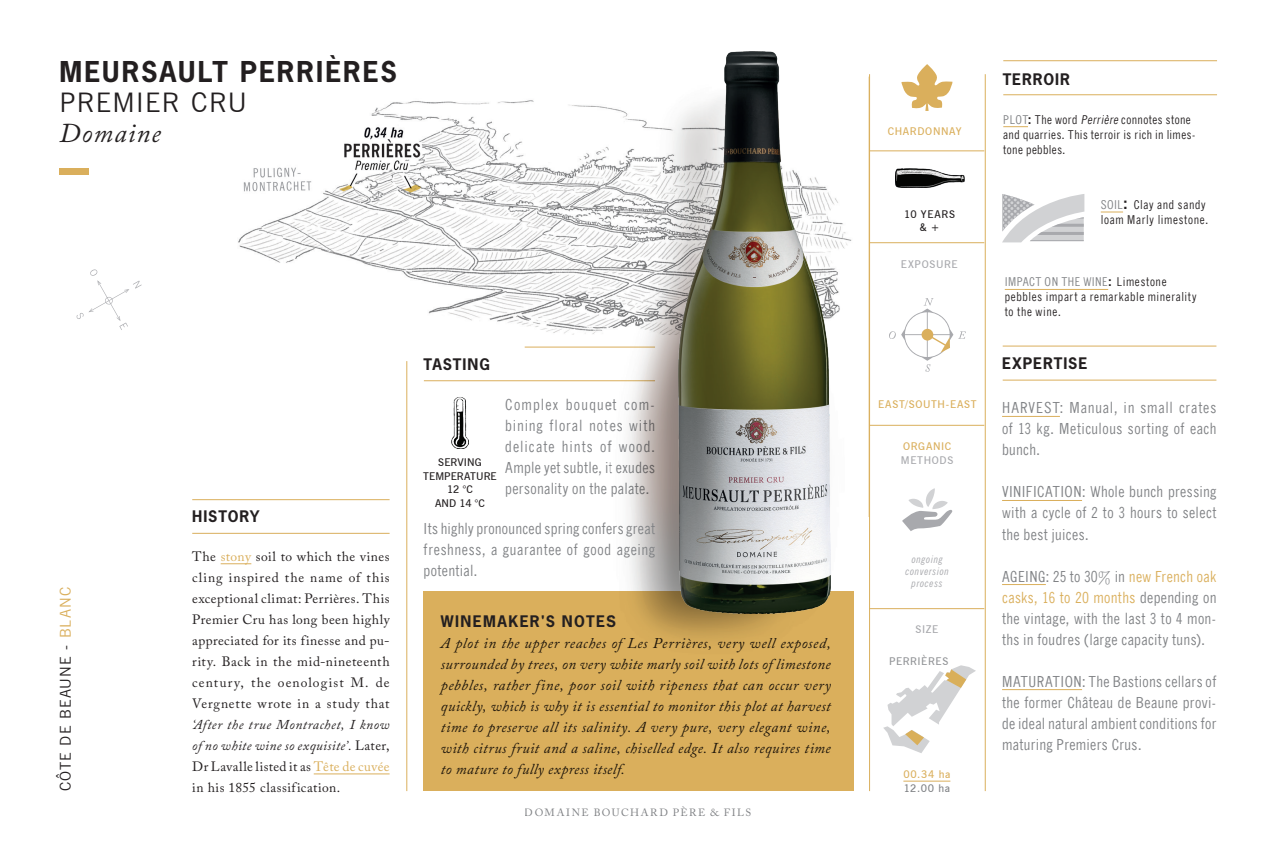
<style>
.page{position:relative;width:1276px;height:851px;background:#fff}
.page>*{position:absolute;margin:0;border:0;box-sizing:border-box;transform-origin:0 0}
.t1{font:700 27px "News Gothic Std";letter-spacing:.075em;color:#231f20}
.t2{font:27px "News Gothic BT";letter-spacing:.05em;color:#231f20}
.t3{font:italic 27px "Adobe Caslon Pro";letter-spacing:.04em;color:#231f20}
.t4{font:15px/21px "News Gothic Condensed";letter-spacing:.03em;color:#808285;text-align:justify}
.t5{font:italic 15px/21px "Adobe Caslon Pro";letter-spacing:.025em;color:#231f20;text-align:justify}
.t6{font:700 15px "News Gothic Std";letter-spacing:.065em;color:#231f20}
.t7{font:15px "News Gothic BT";letter-spacing:.07em;color:#231f20}
.t8{font:700 15px "News Gothic Std";letter-spacing:.09em;color:#231f20}
.t9{font:13.5px/21px "Adobe Caslon Pro";letter-spacing:.075em;color:#231f20;text-align:justify}
.t10{font:italic 13.5px/21px "Adobe Caslon Pro";letter-spacing:.035em;color:#231f20;text-align:justify}
.t11{font:12px/15px "News Gothic Condensed";letter-spacing:.045em;color:#231f20}
.t12{font:600 10.5px "News Gothic BT";letter-spacing:.065em;color:#daaf5c}
.t13{font:600 10.5px/13.5px "News Gothic BT";letter-spacing:.005em;color:#231f20;text-align:center}
.t14{font:italic condensed 10.5px/12px "News Gothic BT";letter-spacing:.065em;color:#a8a9ad;text-align:center}
.t15{font:10.5px "Adobe Caslon Pro";letter-spacing:.14em;color:#808285}
.t16{font:600 10.5px "News Gothic BT";letter-spacing:.06em;color:#a8a9ad}
.t17{font:600 10.5px "News Gothic BT";letter-spacing:.05em;color:#939598}
.t18{font:600 10.5px "News Gothic BT";color:#808285}
.s1{color:#daaf5c}
.s2{font-style:normal}
.s3{font-style:normal;color:#daaf5c}
.s4{color:#808285}
.s5{font-family:"News Gothic Std";font-weight:700}
.s6{font-style:italic}
.s7{font-family:"News Gothic Std";font-weight:700;font-size:15px}
</style>
<div class="page">
<img style="left:238px;top:100px;width:614px;height:234px">
<svg style="left:76px;top:269px;width:66px;height:61px"></svg>
<div style="left:423px;top:591px;width:430px;height:200px;background:#daaf5c"></div>
<img style="left:895px;top:168px;width:69px;height:19px">
<img style="left:451px;top:397px;width:17px;height:52px">
<hr style="left:424px;top:380px;width:231px;height:1px;background:#daaf5c">
<hr style="left:525px;top:347px;width:130px;height:1px;background:#daaf5c">
<hr style="left:406px;top:361px;width:1px;height:430px;background:#daaf5c">
<hr style="left:1002px;top:380px;width:214px;height:1px;background:#daaf5c">
<hr style="left:1003px;top:94px;width:214px;height:1px;background:#daaf5c">
<hr style="left:1002px;top:346px;width:214px;height:1px;background:#daaf5c">
<hr style="left:1003px;top:60px;width:214px;height:1px;background:#daaf5c">
<hr style="left:192px;top:499px;width:197px;height:1px;background:#daaf5c">
<hr style="left:192px;top:533px;width:197px;height:1px;background:#daaf5c">
<hr style="left:221px;top:563px;width:30px;height:1px;background:#daaf5c">
<hr style="left:314px;top:773px;width:75px;height:1px;background:#daaf5c">
<svg style="left:901px;top:64px;width:51px;height:47px"></svg>
<hr style="left:1002px;top:416px;width:58px;height:1px;background:#daaf5c">
<hr style="left:1002px;top:500px;width:80px;height:1px;background:#daaf5c">
<hr style="left:1002px;top:584px;width:44px;height:1px;background:#daaf5c">
<hr style="left:1002px;top:689px;width:80px;height:1px;background:#daaf5c">
<svg style="left:1003px;top:126px;width:25px;height:1px"></svg>
<svg style="left:1100px;top:211px;width:23px;height:1px"></svg>
<hr style="left:1004px;top:289px;width:104px;height:1px;background:#daaf5c">
<hr style="left:869px;top:74px;width:1px;height:717px;background:#daaf5c">
<hr style="left:985px;top:74px;width:1px;height:717px;background:#daaf5c">
<hr style="left:869px;top:608px;width:115px;height:1px;background:#daaf5c">
<hr style="left:869px;top:425px;width:115px;height:1px;background:#daaf5c">
<hr style="left:869px;top:242px;width:115px;height:1px;background:#daaf5c">
<hr style="left:869px;top:151px;width:115px;height:1px;background:#daaf5c">
<hr style="left:903px;top:780px;width:47px;height:1px;background:#daaf5c">
<svg style="left:889px;top:298px;width:77px;height:74px"></svg>
<img style="left:611px;top:100px;width:233px;height:539px">
<img style="left:678px;top:52px;width:153px;height:561px">
<svg style="left:883px;top:665px;width:93px;height:88px"></svg>
<svg style="left:1002px;top:194px;width:82px;height:48px"></svg>
<div style="left:59px;top:168px;width:30px;height:6px;background:#daaf5c"></div>
<svg style="left:902px;top:488px;width:51px;height:43px"></svg>
<h1 class="t1" style="left:60px;top:54px;width:339px">MEURSAULT PERRIÈRES</h1>
<h1 class="t2" style="left:60px;top:86px;width:189px">PREMIER CRU</h1>
<h1 class="t3" style="left:60px;top:117px;width:103px">Domaine</h1>
<p class="t7" style="left:56px;top:791px;width:206px;rotate:-90deg">CÔTE DE BEAUNE - <span class="s1">BLANC</span></p>
<p class="t6" style="left:192px;top:506px;width:69px">HISTORY</p>
<p class="t9" style="left:192px;top:545px;width:199px">The <span class="s1">stony</span> soil to which the vines cling inspired the name of this exceptional climat: Perrières. This Premier Cru has long been highly appreciated for its finesse and pu&shy;rity. Back in the mid-nineteenth century, the oenologist M. de Vergnette wrote in a study that</p>
<p class="t10" style="left:192px;top:713px;width:199px">‘After the true Montrachet, I know of no white wine so exquisite’. <span class="s2">Later, Dr Lavalle listed it as</span> <span class="s3">Tête de cuvée </span><span class="s2">in his 1855 classification.</span></p>
<p class="t12" style="left:887px;top:125px;width:75px">CHARDONNAY</p>
<p class="t13" style="left:904px;top:207px;width:53px">10 YEARS &amp; +</p>
<p class="t16" style="left:901px;top:257px;width:58px">EXPOSURE</p>
<p class="t6" style="left:1002px;top:69px;width:69px">TERROIR</p>
<p class="t11" style="left:1003px;top:112px;width:194px"><span class="s4">PLOT</span><span class="s5">:</span> The word <span class="s6">Perrière</span> connotes stone and quarries. This terroir is rich in limes&shy;tone pebbles.</p>
<p class="t11" style="left:1100px;top:197px;width:109px"><span class="s4">SOIL</span><span class="s7">:</span> Clay and sandy loam Marly limestone.</p>
<p class="t11" style="left:1004px;top:274px;width:193px"><span class="s4">IMPACT ON THE WINE</span><span class="s5">:</span> Limestone pebbles impart a remarkable minerality to the wine.</p>
<p class="t6" style="left:424px;top:354px;width:68px">TASTING</p>
<p class="t6" style="left:1002px;top:353px;width:87px">EXPERTISE</p>
<p class="t4" style="left:505px;top:394px;width:151px">Complex bouquet com&shy;bining floral notes with delicate hints of wood.<br>Ample yet subtle, it exudes personality on the palate.</p>
<p class="t4" style="left:1002px;top:397px;width:216px">HARVEST: Manual, in small crates of 13 kg. Meticulous sorting of each bunch.</p>
<p class="t12" style="left:878px;top:398px;width:100px">EAST/SOUTH-EAST</p>
<p class="t12" style="left:903px;top:440px;width:50px">ORGANIC</p>
<p class="t16" style="left:901px;top:453px;width:54px">METHODS</p>
<p class="t13" style="left:423px;top:456px;width:75px">SERVING<br>TEMPERATURE<br>12 °C<br>AND 14 °C</p>
<p class="t4" style="left:1002px;top:481px;width:216px">VINIFICATION: Whole bunch pressing with a cycle of 2 to 3 hours to select the best juices.</p>
<p class="t4" style="left:1002px;top:565px;width:216px">AGEING: 25 to 30% in <span class="s1">new French oak casks, 16 to 20 months</span> depending on the vintage, with the last 3 to 4 mon&shy;ths in foudres (large capacity tuns).</p>
<p class="t4" style="left:1002px;top:670px;width:216px">MATURATION: The Bastions cellars of the former Château de Beaune provi&shy;de ideal natural ambient conditions for maturing Premiers Crus.</p>
<p class="t4" style="left:423px;top:518px;width:233px">Its highly pronounced spring confers great freshness, a guarantee of good ageing potential.</p>
<p class="t14" style="left:905px;top:553px;width:45px">ongoing conversion process</p>
<p class="t8" style="left:441px;top:611px;width:176px">WINEMAKER'S NOTES</p>
<p class="t16" style="left:915px;top:623px;width:24px">SIZE</p>
<p class="t17" style="left:889px;top:655px;width:61px">PERRIÈRES</p>
<p class="t5" style="left:441px;top:632px;width:391px">A plot in the upper reaches of Les Perrières, very well exposed, surrounded by trees, on very white marly soil with lots of limestone pebbles, rather fine, poor soil with ripeness that can occur very quickly, which is why it is essential to monitor this plot at harvest time to preserve all its salinity. A very pure, very elegant wine, with citrus fruit and a saline, chiselled edge. It also requires time to mature to fully express itself.</p>
<p class="t12" style="left:903px;top:767px;width:48px">00.34 ha</p>
<p class="t18" style="left:903px;top:781px;width:48px">12.00 ha</p>
<p class="t15" style="left:525px;top:806px;width:228px">DOMAINE BOUCHARD PÈRE &amp; FILS</p>
</div>
